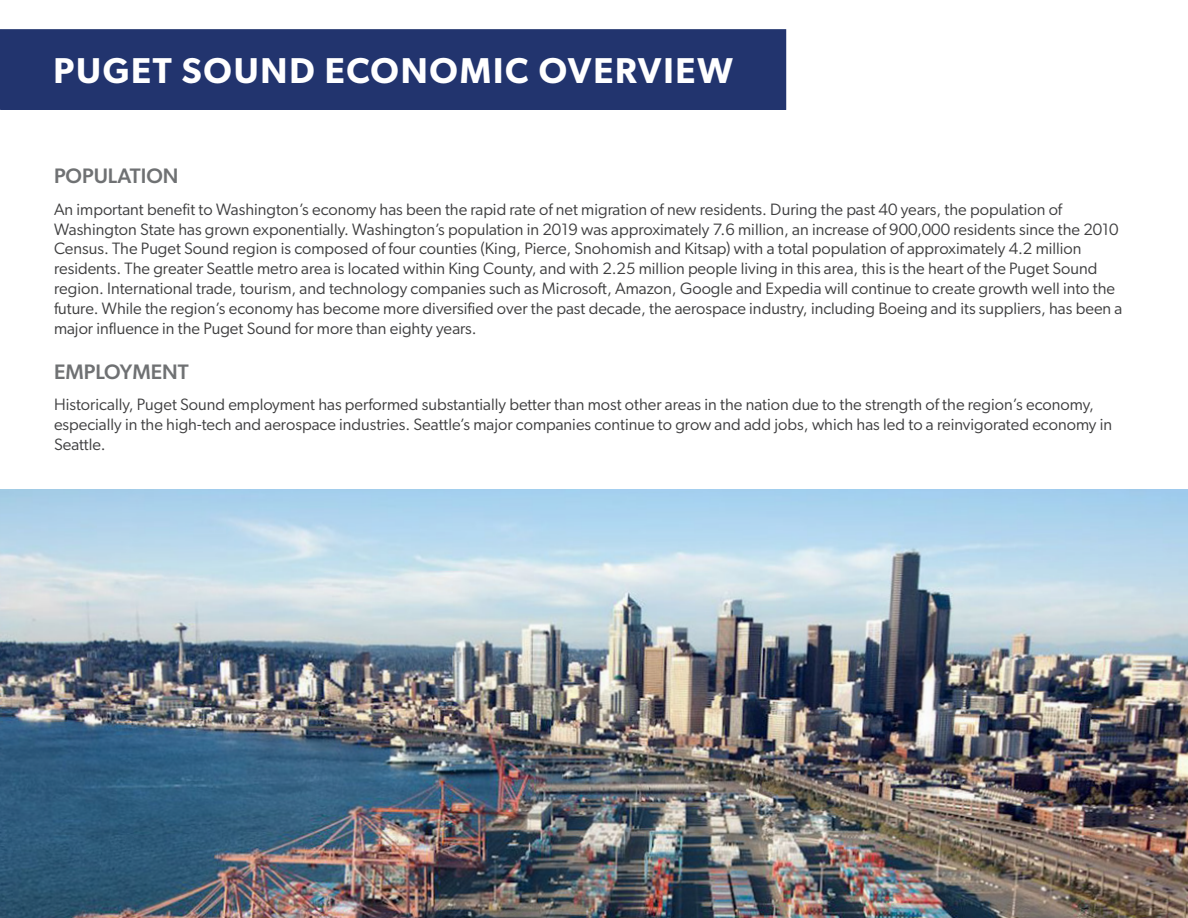
<style>
.page{position:relative;width:1188px;height:918px;background:#fff}
.page>*{position:absolute;margin:0;border:0;box-sizing:border-box;transform-origin:0 0}
.t1{font:600 36px "Gibson";letter-spacing:.05em;color:#fff}
.t2{font:500 21px "Gibson";color:#6f7173}
.t3{font:16.5px/19.8px "Gibson";color:#3e3e3f}
</style>
<div class="page">
<div style="left:1px;top:30px;width:784px;height:79px;background:#22346e"></div>
<div style="left:0;top:29px;width:786px;height:81px;border:2px solid #22346e"></div>
<img style="left:0;top:489px;width:1188px;height:429px">
<p class="t1" style="left:53px;top:49px;width:681px">PUGET SOUND ECONOMIC OVERVIEW</p>
<p class="t2" style="left:54px;top:163px;width:126px">POPULATION</p>
<p class="t3" style="left:54px;top:199px;width:1070px">An important benefit to Washington’s economy has been the rapid rate of net migration of new residents. During the past 40 years, the population of Washington State has grown exponentially. Washington’s population in 2019 was approximately 7.6 million, an increase of 900,000 residents since the 2010<br>Census. The Puget Sound region is composed of four counties (King, Pierce, Snohomish and Kitsap) with a total population of approximately 4.2 million residents. The greater Seattle metro area is located within King County, and with 2.25 million people living in this area, this is the heart of the Puget Sound region. International trade, tourism, and technology companies such as Microsoft, Amazon, Google and Expedia will continue to create growth well into the future. While the region’s economy has become more diversified over the past decade, the aerospace industry, including Boeing and its suppliers, has been a major influence in the Puget Sound for more than eighty years.</p>
<p class="t2" style="left:54px;top:359px;width:136px">EMPLOYMENT</p>
<p class="t3" style="left:54px;top:395px;width:1060px">Historically, Puget Sound employment has performed substantially better than most other areas in the nation due to the strength of the region’s economy, especially in the high-tech and aerospace industries. Seattle’s major companies continue to grow and add jobs, which has led to a reinvigorated economy in<br>Seattle.</p>
</div>
